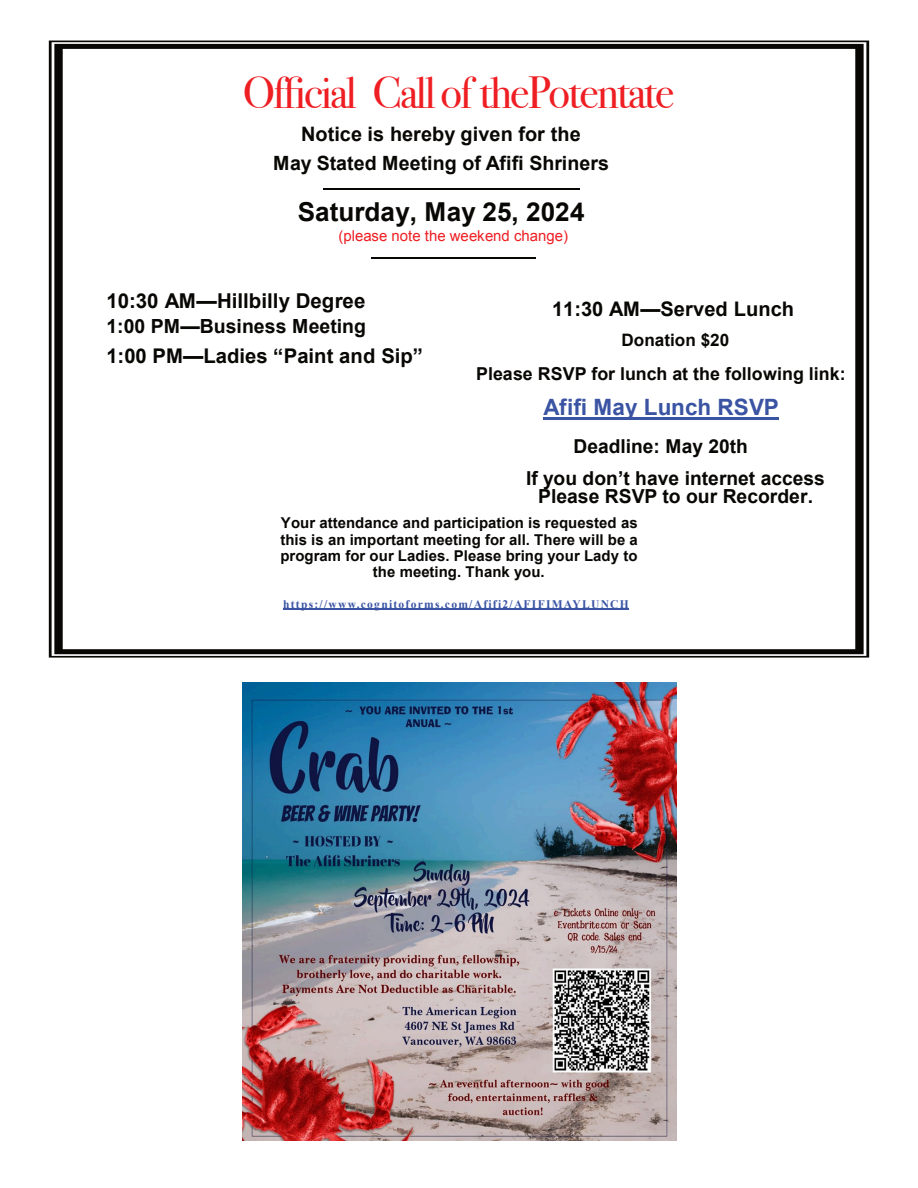
<style>
.page{position:relative;width:918px;height:1188px;background:#fff}
.page>*{position:absolute;margin:0;border:0;box-sizing:border-box;transform-origin:0 0}
.t1{font:45px "Bodoni Svty Two OSITCTT";letter-spacing:-.04em;color:#ee1e23}
.t2{font:700 26.1px "Arial";color:#080704}
.t3{font:700 22.5px "Arial";color:#3a53a3}
.t4{font:700 20.4px "Arial";color:#080704}
.t5{font:700 20.25px "Arial";color:#080704}
.t6{font:700 20.1px "Arial";color:#080704}
.t7{font:700 19.95px "Arial";color:#080704}
.t8{font:700 19.65px "Arial";color:#080704}
.t9{font:700 19.5px "Arial";color:#080704}
.t10{font:700 19.35px "Arial";color:#080704}
.t11{font:700 19.2px/31.7px "Arial";color:#080704}
.t12{font:700 17.85px "Arial";color:#080704}
.t13{font:700 17.1px "Arial";color:#080704}
.t14{font:700 15px/16.4px "Arial";color:#080704;text-align:center}
.t15{font:15px "Arial";color:#ee1e23}
.t16{font:700 11.55px "Times New Roman";letter-spacing:.11em;color:#3a53a3}
</style>
<div class="page">
<svg style="left:49px;top:41px;width:820px;height:617px"></svg>
<hr style="left:544px;top:417px;width:235px;height:3px;background:#3a53a3">
<hr style="left:323px;top:188px;width:257px;height:2px;background:#080704">
<hr style="left:371px;top:257px;width:165px;height:2px;background:#080704">
<hr style="left:283px;top:609px;width:346px;height:1px;background:#3a53a3">
<img style="left:242px;top:683px;width:434px;height:457px">
<h1 class="t1" style="left:243px;top:66px;width:433px">Official Call of thePotentate</h1>
<h3 class="t7" style="left:301px;top:126px;width:281px">Notice is hereby given for the</h3>
<h3 class="t8" style="left:273px;top:156px;width:337px">May Stated Meeting of Afifi Shriners</h3>
<h2 class="t2" style="left:298px;top:202px;width:288px">Saturday, May 25, 2024</h2>
<p class="t15" style="left:339px;top:230px;width:231px">(please note the weekend change)</p>
<h3 class="t4" style="left:106px;top:293px;width:261px">10:30 AM—Hillbilly Degree</h3>
<h3 class="t6" style="left:552px;top:302px;width:244px">11:30 AM—Served Lunch</h3>
<p class="t13" style="left:622px;top:334px;width:109px">Donation $20</p>
<p class="t12" style="left:476px;top:367px;width:371px">Please RSVP for lunch at the following link:</p>
<h3 class="t3" style="left:544px;top:399px;width:237px">Afifi May Lunch RSVP</h3>
<h3 class="t9" style="left:106px;top:319px;width:261px">1:00 PM—Business Meeting</h3>
<h3 class="t5" style="left:106px;top:348px;width:318px">1:00 PM—Ladies “Paint and Sip”</h3>
<p class="t11" style="left:526px;top:432px;width:300px;text-indent:47px">Deadline: May 20th<br>If you don’t have internet access</p>
<p class="t10" style="left:538px;top:489px;width:276px">Please RSVP to our Recorder.</p>
<p class="t14" style="left:280px;top:516px;width:359px">Your attendance and participation is requested as this is an important meeting for all. There will be a program for our Ladies. Please bring your Lady to the meeting. Thank you.</p>
<p class="t16" style="left:283px;top:600px;width:347px">https://www.cognitoforms.com/Afifi2/AFIFIMAYLUNCH</p>
</div>
